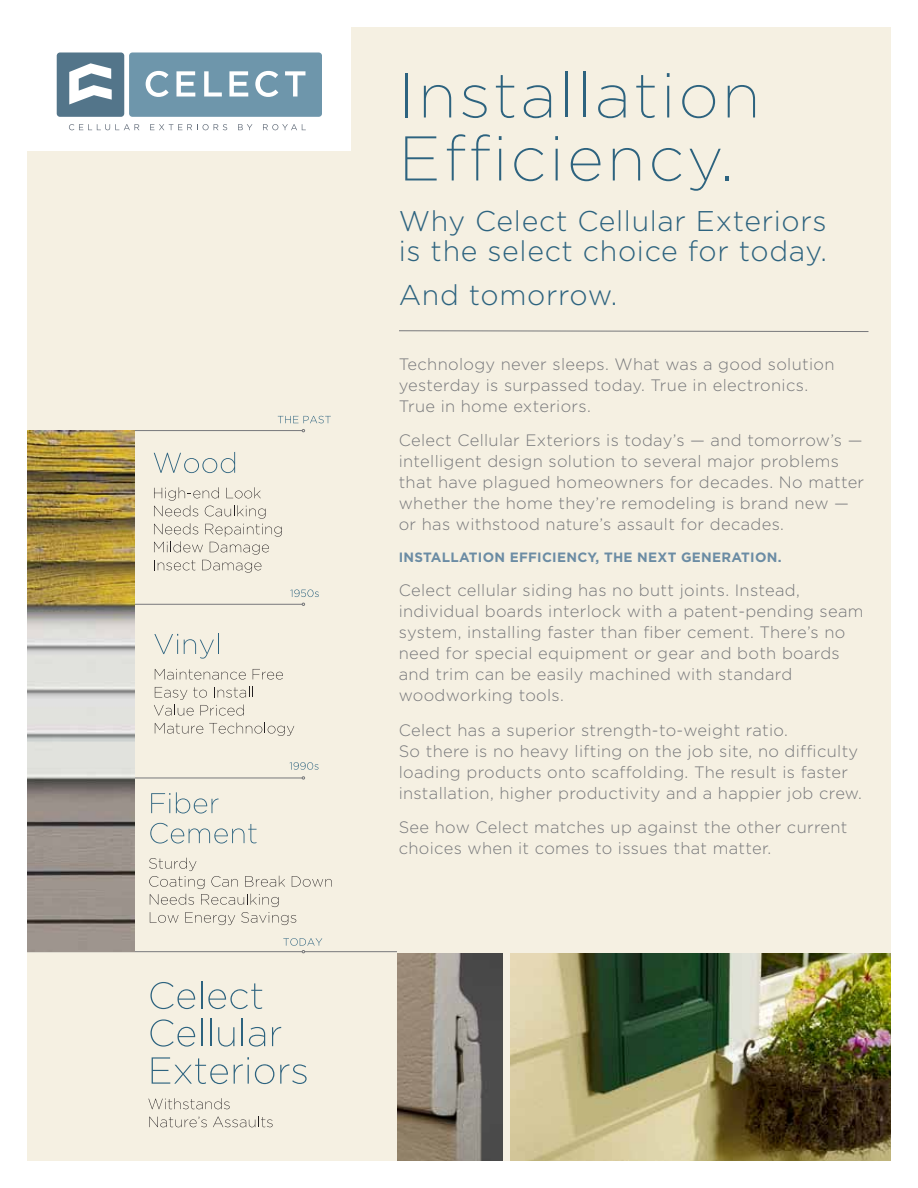
<style>
.page{position:relative;width:918px;height:1188px;background:#fff}
.page>*{position:absolute;margin:0;border:0;box-sizing:border-box;transform-origin:0 0}
.t1{font:200 63px/63px "Gotham";letter-spacing:.05em;color:#2d637f}
.t2{font:300 28.5px/30px "Gotham";letter-spacing:.025em;color:#2d637f}
.t3{font:300 16.5px/21px "Gotham";letter-spacing:.02em;color:#77787b}
.t4{font:700 13.5px "Gotham";letter-spacing:.02em;color:#6b8ca4}
</style>
<div class="page">
<div style="left:27px;top:27px;width:864px;height:1134px;background:#f5f0e2"></div>
<div style="left:14px;top:14px;width:337px;height:137px;background:#fff"></div>
<svg style="left:69px;top:124px;width:70px;height:6px"></svg>
<svg style="left:150px;top:124px;width:77px;height:6px"></svg>
<svg style="left:238px;top:124px;width:14px;height:6px"></svg>
<svg style="left:263px;top:124px;width:43px;height:6px"></svg>
<div style="left:57px;top:52px;width:67px;height:65px;background:#53758a;border-radius:3px"></div>
<svg style="left:69px;top:63px;width:43px;height:41px"></svg>
<div style="left:129px;top:52px;width:192px;height:65px;background:#6e96ab;border-radius:3px"></div>
<svg style="left:146px;top:71px;width:23px;height:26px"></svg>
<svg style="left:176px;top:71px;width:19px;height:26px"></svg>
<svg style="left:204px;top:71px;width:18px;height:26px"></svg>
<svg style="left:229px;top:71px;width:19px;height:26px"></svg>
<svg style="left:255px;top:71px;width:23px;height:26px"></svg>
<svg style="left:285px;top:71px;width:20px;height:26px"></svg>
<svg style="left:151px;top:793px;width:19px;height:20px"></svg>
<svg style="left:176px;top:792px;width:43px;height:21px"></svg>
<svg style="left:150px;top:823px;width:107px;height:20px"></svg>
<svg style="left:149px;top:858px;width:183px;height:67px"></svg>
<svg style="left:150px;top:982px;width:45px;height:27px"></svg>
<svg style="left:201px;top:981px;width:1px;height:28px"></svg>
<svg style="left:208px;top:983px;width:54px;height:26px"></svg>
<svg style="left:150px;top:1019px;width:45px;height:28px"></svg>
<svg style="left:201px;top:1019px;width:1px;height:27px"></svg>
<svg style="left:210px;top:1019px;width:1px;height:27px"></svg>
<svg style="left:218px;top:1027px;width:16px;height:20px"></svg>
<svg style="left:242px;top:1019px;width:1px;height:27px"></svg>
<svg style="left:249px;top:1027px;width:16px;height:20px"></svg>
<svg style="left:272px;top:1027px;width:9px;height:19px"></svg>
<svg style="left:152px;top:1057px;width:76px;height:27px"></svg>
<svg style="left:234px;top:1057px;width:15px;height:27px"></svg>
<svg style="left:255px;top:1064px;width:19px;height:20px"></svg>
<svg style="left:280px;top:1064px;width:27px;height:20px"></svg>
<svg style="left:148px;top:1098px;width:82px;height:11px"></svg>
<svg style="left:149px;top:1117px;width:58px;height:10px"></svg>
<svg style="left:213px;top:1116px;width:60px;height:11px"></svg>
<svg style="left:154px;top:452px;width:81px;height:21px"></svg>
<svg style="left:154px;top:487px;width:128px;height:86px"></svg>
<svg style="left:154px;top:634px;width:24px;height:20px"></svg>
<svg style="left:184px;top:633px;width:35px;height:26px"></svg>
<svg style="left:155px;top:669px;width:91px;height:11px"></svg>
<svg style="left:253px;top:669px;width:30px;height:11px"></svg>
<svg style="left:154px;top:687px;width:99px;height:29px"></svg>
<svg style="left:155px;top:723px;width:48px;height:11px"></svg>
<svg style="left:209px;top:723px;width:85px;height:13px"></svg>
<svg style="left:290px;top:762px;width:29px;height:8px"></svg>
<svg style="left:283px;top:938px;width:39px;height:15px"></svg>
<svg style="left:278px;top:416px;width:53px;height:7px"></svg>
<svg style="left:290px;top:589px;width:29px;height:8px"></svg>
<hr style="left:27px;top:430px;width:275px;height:1px;background:#77787b">
<hr style="left:27px;top:604px;width:275px;height:1px;background:#77787b">
<hr style="left:27px;top:778px;width:275px;height:1px;background:#77787b">
<hr style="left:27px;top:951px;width:275px;height:1px;background:#77787b">
<hr style="left:305px;top:951px;width:92px;height:1px;background:#77787b">
<img style="left:27px;top:431px;width:108px;height:521px">
<img style="left:510px;top:953px;width:381px;height:208px">
<img style="left:397px;top:953px;width:105px;height:208px">
<svg style="left:399px;top:330px;width:470px;height:2px"></svg>
<h1 class="t1" style="left:399px;top:63px;width:363px">Installation<br>Efficiency.</h1>
<h2 class="t2" style="left:399px;top:206px;width:430px">Why Celect Cellular Exteriors is the select choice for today.</h2>
<h2 class="t2" style="left:399px;top:280px;width:220px">And tomorrow.</h2>
<p class="t3" style="left:399px;top:353px;width:437px">Technology never sleeps. What was a good solution yesterday is surpassed today. True in electronics.<br>True in home exteriors.</p>
<p class="t3" style="left:399px;top:430px;width:467px">Celect Cellular Exteriors is today’s — and tomorrow’s — intelligent design solution to several major problems that have plagued homeowners for decades. No matter whether the home they’re remodeling is brand new — or has withstood nature’s assault for decades.</p>
<p class="t4" style="left:399px;top:549px;width:384px">INSTALLATION EFFICIENCY, THE NEXT GENERATION.</p>
<p class="t3" style="left:399px;top:580px;width:466px">Celect cellular siding has no butt joints. Instead, individual boards interlock with a patent-pending seam system, installing faster than fiber cement. There’s no need for special equipment or gear and both boards and trim can be easily machined with standard woodworking tools.</p>
<p class="t3" style="left:399px;top:719px;width:465px">Celect has a superior strength-to-weight ratio.<br>So there is no heavy lifting on the job site, no difficulty loading products onto scaffolding. The result is faster installation, higher productivity and a happier job crew.</p>
<p class="t3" style="left:399px;top:817px;width:450px">See how Celect matches up against the other current choices when it comes to issues that matter.</p>
</div>
